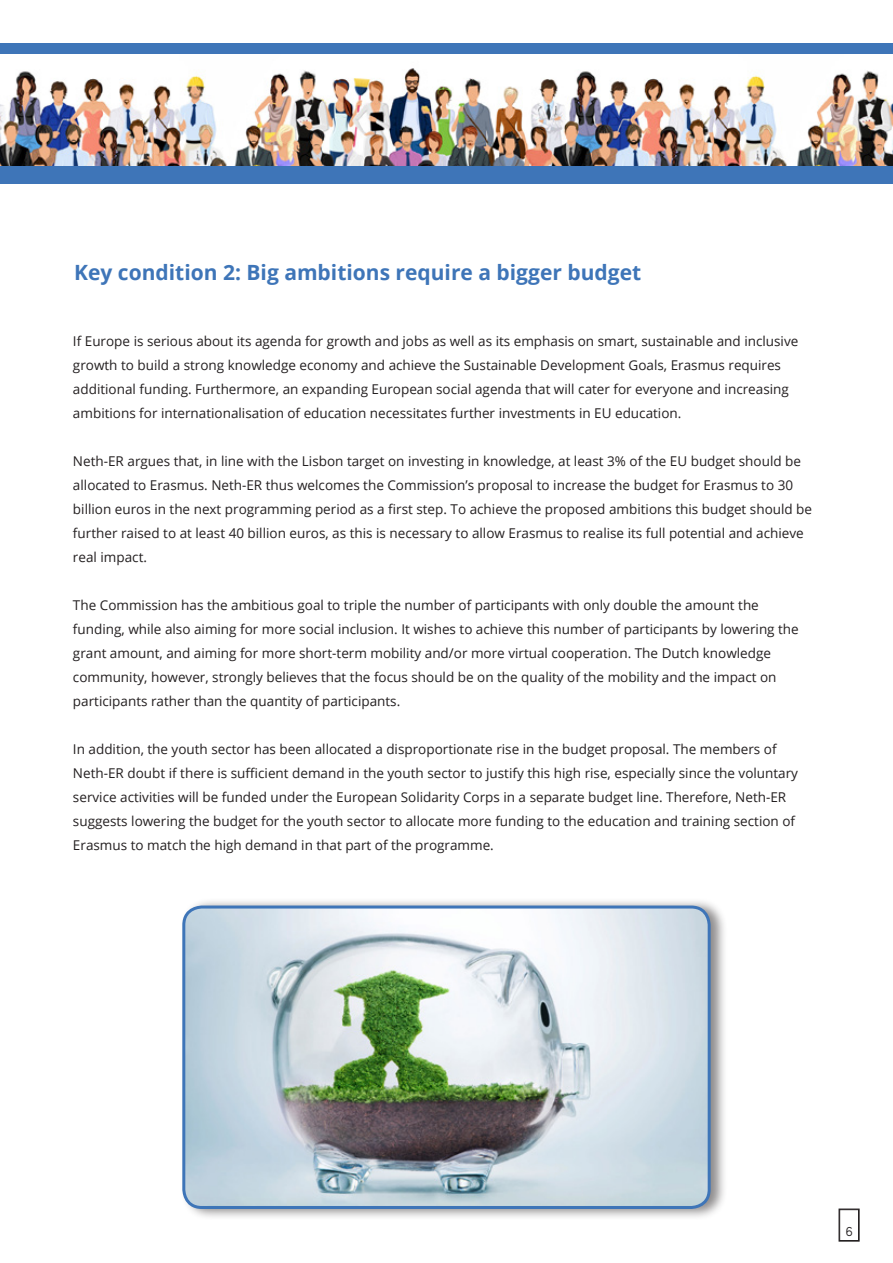
<style>
.page{position:relative;width:893px;height:1263px;background:#fff}
.page>*{position:absolute;margin:0;border:0;box-sizing:border-box;transform-origin:0 0}
.t1{font:700 21px "Open Sans";color:#3e75b8}
.t2{font:13.5px/24px "Open Sans";color:#231f20}
.t3{font:300 13.5px "Sofia Pro";color:#231f20}
</style>
<div class="page">
<div style="left:0;top:43px;width:893px;height:141px;background:#3e75b8"></div>
<div style="left:180px;top:898px;width:547px;height:322px;background:#231f20;opacity:.51"></div>
<img style="left:184px;top:907px;width:525px;height:300px">
<div style="left:182px;top:905px;width:529px;height:304px;border:3px solid #3e75b8;border-radius:18px"></div>
<img style="left:0;top:54px;width:231px;height:112px">
<img style="left:231px;top:54px;width:662px;height:112px">
<svg style="left:839px;top:1209px;width:20px;height:32px"></svg>
<div style="left:840px;top:1209px;width:19px;height:31px;border:1px solid #231f20"></div>
<h1 class="t1" style="left:74px;top:257px;width:568px">Key condition 2: Big ambitions require a bigger budget</h1>
<p class="t2" style="left:73px;top:329px;width:727px">If Europe is serious about its agenda for growth and jobs as well as its emphasis on smart, sustainable and inclusive growth to build a strong knowledge economy and achieve the Sustainable Development Goals, Erasmus requires additional funding. Furthermore, an expanding European social agenda that will cater for everyone and increasing ambitions for internationalisation of education necessitates further investments in EU education.</p>
<p class="t2" style="left:73px;top:449px;width:741px">Neth-ER argues that, in line with the Lisbon target on investing in knowledge, at least 3% of the EU budget should be allocated to Erasmus. Neth-ER thus welcomes the Commission’s proposal to increase the budget for Erasmus to 30 billion euros in the next programming period as a first step. To achieve the proposed ambitions this budget should be further raised to at least 40 billion euros, as this is necessary to allow Erasmus to realise its full potential and achieve real impact.</p>
<p class="t2" style="left:73px;top:593px;width:727px">The Commission has the ambitious goal to triple the number of participants with only double the amount the funding, while also aiming for more social inclusion. It wishes to achieve this number of participants by lowering the grant amount, and aiming for more short-term mobility and/or more virtual cooperation. The Dutch knowledge community, however, strongly believes that the focus should be on the quality of the mobility and the impact on participants rather than the quantity of participants.</p>
<p class="t2" style="left:73px;top:737px;width:727px">In addition, the youth sector has been allocated a disproportionate rise in the budget proposal. The members of Neth-ER doubt if there is sufficient demand in the youth sector to justify this high rise, especially since the voluntary service activities will be funded under the European Solidarity Corps in a separate budget line. Therefore, Neth-ER suggests lowering the budget for the youth sector to allocate more funding to the education and training section of Erasmus to match the high demand in that part of the programme.</p>
<p class="t3" style="left:845px;top:1221px;width:9px">6</p>
</div>
